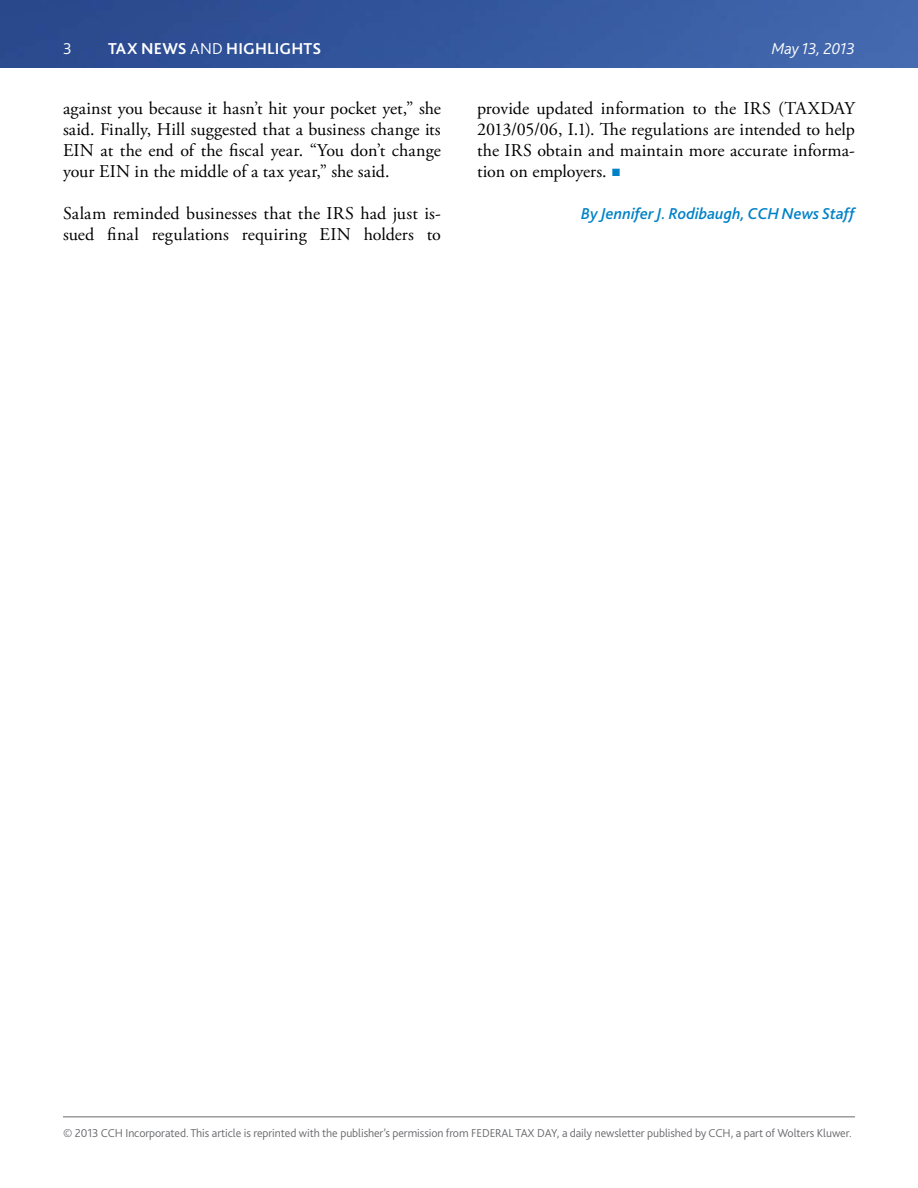
<style>
.page{position:relative;width:918px;height:1188px;background:#fff}
.page>*{position:absolute;margin:0;border:0;box-sizing:border-box;transform-origin:0 0}
.BODY_A_f{font:18px/21px "Adobe Garamond Pro";letter-spacing:.005em;color:#000;text-align:justify}
.Cite_A{font:italic 500 16.5px "Bliss 2";color:#0081c6}
.t1{font:700 16.5px "Bliss 2";letter-spacing:.01em;color:#fff}
.t2{font:italic 300 16.5px "Bliss 2";letter-spacing:-.015em;color:#fff}
.t3{font:300 16.5px "Bliss 2";color:#fff}
.t4{font:300 12px "Bliss 2";letter-spacing:-.005em;color:#696a6d}
.s1{font-weight:300}
</style>
<div class="page">
<img style="left:0;top:0;width:918px;height:68px">
<hr style="left:63px;top:1117px;width:792px;height:1px;background:#696a6d">
<p class="t3" style="left:63px;top:38px;width:10px">3</p>
<p class="t1" style="left:108px;top:38px;width:215px">TAX NEWS <span class="s1">AND</span> HIGHLIGHTS</p>
<p class="t2" style="left:772px;top:38px;width:85px">May 13, 2013</p>
<p class="BODY_A_f" style="left:63px;top:98px;width:379px">against you because it hasn’t hit your pocket yet,” she said. Finally, Hill suggested that a business change its EIN at the end of the fiscal year. “You don’t change your EIN in the middle of a tax year,” she said.</p>
<p class="BODY_A_f" style="left:63px;top:203px;width:380px">Salam reminded businesses that the IRS had just is&shy;sued final regulations requiring EIN holders to</p>
<p class="BODY_A_f" style="left:477px;top:98px;width:380px">provide updated information to the IRS (TAXDAY 2013/05/06, I.1). The regulations are intended to help the IRS obtain and maintain more accurate informa&shy;tion on employers.</p>
<p class="Cite_A" style="left:581px;top:203px;width:275px">By Jennifer J. Rodibaugh, CCH News Staff</p>
<p class="t4" style="left:63px;top:1126px;width:790px">© 2013 CCH Incorporated. This article is reprinted with the publisher’s permission from FEDERAL TAX DAY, a daily newsletter published by CCH, a part of Wolters Kluwer.</p>
</div>
